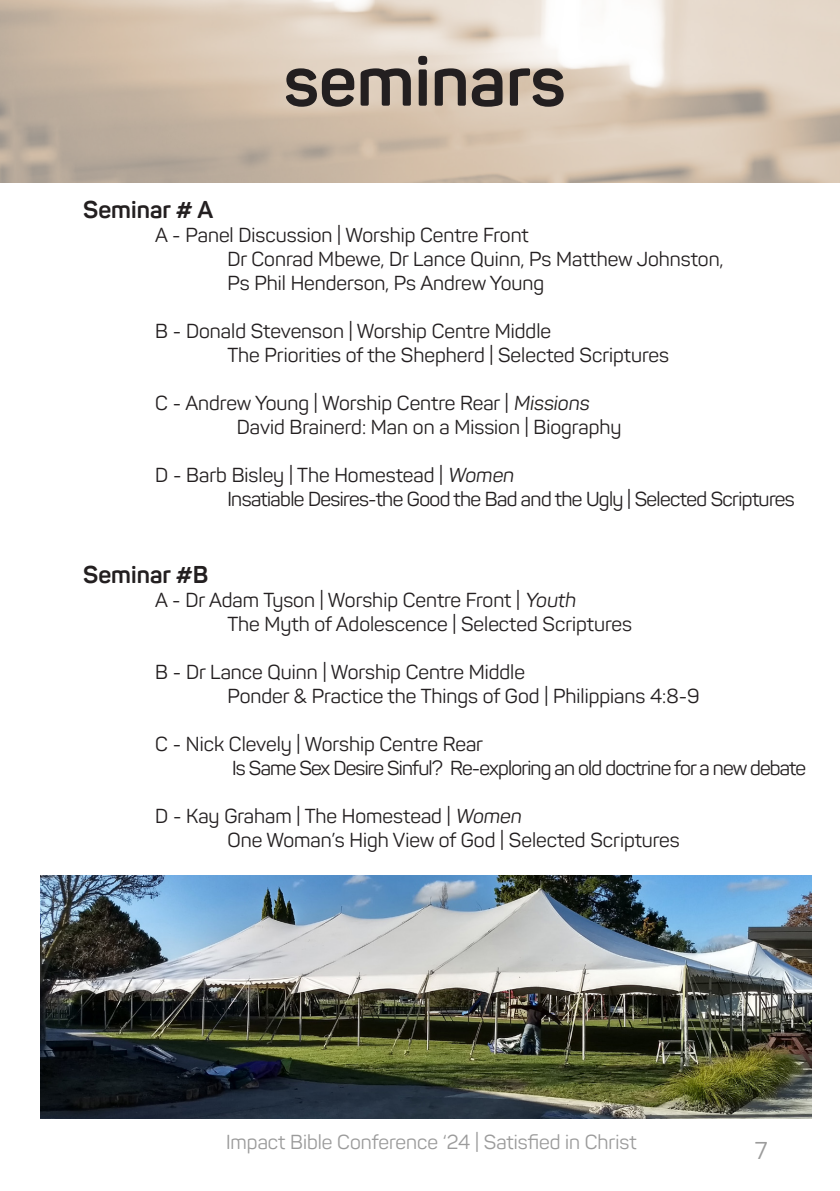
<style>
.page{position:relative;width:840px;height:1191px;background:#fff}
.page>*{position:absolute;margin:0;border:0;box-sizing:border-box;transform-origin:0 0}
.t1{font:700 70px "Panton";color:#231f20}
.t2{font:700 24px "Panton";color:#231f20}
.t3{font:24px "Panton";color:#9b9b9b}
.t4{font:20px/24px "Panton";color:#231f20}
.t5{font:20px "Panton";letter-spacing:-.03em;color:#231f20}
.t6{font:20px "Panton";letter-spacing:-.04em;color:#231f20}
.t7{font:20px "Panton";color:#9b9b9b}
</style>
<div class="page">
<img style="left:41px;top:875px;width:769px;height:244px">
<p class="t1" style="left:283px;top:37px;width:283px">seminars</p>
<p class="t2" style="left:83px;top:195px;width:131px">Seminar # A</p>
<p class="t4" style="left:155px;top:223px;width:375px">A - Panel Discussion | Worship Centre Front</p>
<p class="t4" style="left:227px;top:247px;width:497px">Dr Conrad Mbewe, Dr Lance Quinn, Ps Matthew Johnston,<br>Ps Phil Henderson, Ps Andrew Young</p>
<p class="t4" style="left:155px;top:319px;width:397px">B - Donald Stevenson | Worship Centre Middle</p>
<p class="t4" style="left:227px;top:343px;width:443px">The Priorities of the Shepherd | Selected Scriptures</p>
<p class="t4" style="left:155px;top:391px;width:438px">C - Andrew Young | Worship Centre Rear | Missions</p>
<p class="t4" style="left:237px;top:415px;width:386px">David Brainerd: Man on a Mission | Biography</p>
<p class="t4" style="left:155px;top:463px;width:363px">D - Barb Bisley | The Homestead | Women</p>
<p class="t5" style="left:227px;top:487px;width:568px">Insatiable Desires-the Good the Bad and the Ugly | Selected Scriptures</p>
<p class="t2" style="left:83px;top:559px;width:127px">Seminar #B</p>
<p class="t4" style="left:155px;top:588px;width:425px">A - Dr Adam Tyson | Worship Centre Front | Youth</p>
<p class="t4" style="left:227px;top:612px;width:406px">The Myth of Adolescence | Selected Scriptures</p>
<p class="t4" style="left:155px;top:660px;width:371px">B - Dr Lance Quinn | Worship Centre Middle</p>
<p class="t4" style="left:227px;top:684px;width:473px">Ponder &amp; Practice the Things of God | Philippians 4:8-9</p>
<p class="t4" style="left:155px;top:732px;width:329px">C - Nick Clevely | Worship Centre Rear</p>
<p class="t6" style="left:232px;top:756px;width:575px">Is Same Sex Desire Sinful? Re-exploring an old doctrine for a new debate</p>
<p class="t4" style="left:155px;top:804px;width:370px">D - Kay Graham | The Homestead | Women</p>
<p class="t4" style="left:227px;top:828px;width:453px">One Woman’s High View of God | Selected Scriptures</p>
<p class="t7" style="left:226px;top:1129px;width:412px">Impact Bible Conference ‘24 | Satisfied in Christ</p>
<p class="t3" style="left:754px;top:1135px;width:14px">7</p>
</div>
